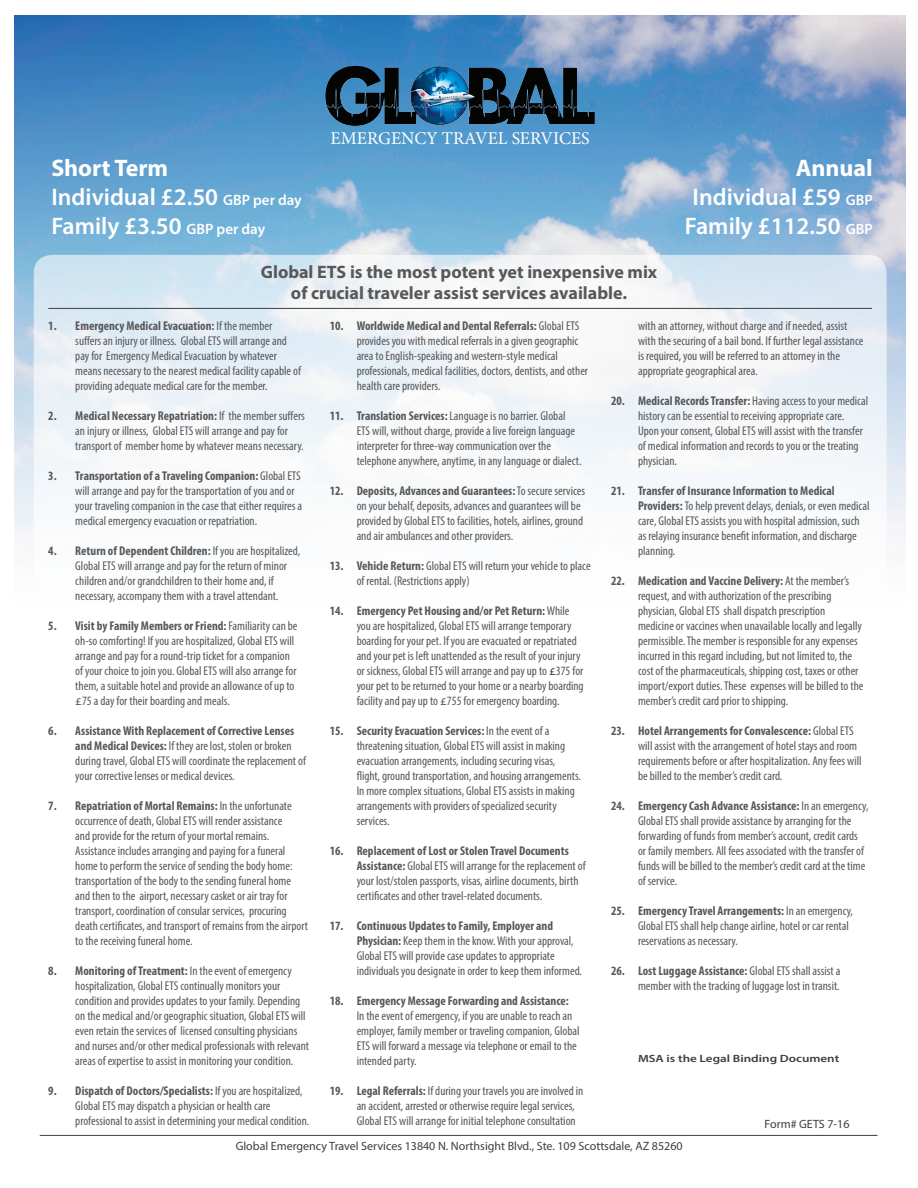
<style>
.page{position:relative;width:918px;height:1188px;background:#fff}
.page>*{position:absolute;margin:0;border:0;box-sizing:border-box;transform-origin:0 0}
.t1{font:600 24px "Myriad Pro";color:#fff}
.t2{font:700 24px "Myriad Pro";color:#fff}
.t3{font:700 18px "Myriad Pro";color:#57585a}
.t4{font:18px "Minion Pro";color:#fff}
.t5{font:condensed 12.75px/15px "Myriad Pro";color:#57585a}
.t6{font:12px "Myriad Pro";color:#3e3e3f}
.t7{font:600 10.5px "Myriad Pro";color:#3e3e3f;scale:1.25 1}
.s1{font-size:15px}
.s2{font-weight:700}
.s3{font-stretch:normal}
.s4{font-stretch:normal;color:#3e3e3f}
</style>
<div class="page">
<img style="left:15px;top:15px;width:891px;height:526px">
<svg style="left:34px;top:255px;width:853px;height:286px;fill:#f5f7f8"></svg>
<img style="left:325px;top:66px;width:183px;height:60px">
<hr style="left:40px;top:1135px;width:838px;height:1px;background:#3e3e3f">
<hr style="left:48px;top:308px;width:824px;height:1px;background:#3e3e3f">
<p class="t2" style="left:51px;top:152px;width:118px">Short Term</p>
<p class="t1" style="left:51px;top:181px;width:252px">Individual £2.50 <span class="s1">GBP per day</span></p>
<p class="t1" style="left:51px;top:210px;width:215px">Family £3.50 <span class="s1">GBP per day</span></p>
<p class="t4" style="left:331px;top:126px;width:261px">EMERGENCY TRAVEL SERVICES</p>
<p class="t2" style="left:796px;top:152px;width:78px">Annual</p>
<p class="t1" style="left:693px;top:181px;width:182px">Individual £59 <span class="s1">GBP</span></p>
<p class="t1" style="left:685px;top:210px;width:189px">Family £112.50 <span class="s1">GBP</span></p>
<p class="t3" style="left:261px;top:260px;width:398px">Global ETS is the most potent yet inexpensive mix</p>
<p class="t3" style="left:291px;top:281px;width:338px">of crucial traveler assist services available.</p>
<p class="t5" style="left:75px;top:318px;width:227px;text-indent:-27px"><span class="s2">1. Emergency Medical Evacuation:</span> If the member suffers an injury or illness. Global ETS will arrange and pay for Emergency Medical Evacuation by whatever means necessary to the nearest medical facility capable of providing adequate medical care for the member.</p>
<p class="t5" style="left:75px;top:408px;width:231px;text-indent:-27px"><span class="s2">2. Medical Necessary Repatriation:</span> If the member suffers an injury or illness, Global ETS will arrange and pay for transport of member home by whatever means necessary.</p>
<p class="t5" style="left:75px;top:468px;width:228px;text-indent:-27px"><span class="s2">3. Transportation of a Traveling Companion:</span> Global ETS will arrange and pay for the transportation of you and or your traveling companion in the case that either requires a medical emergency evacuation or repatriation.</p>
<p class="t5" style="left:75px;top:543px;width:226px;text-indent:-27px"><span class="s2">4. Return of Dependent Children:</span> If you are hospitalized, Global ETS will arrange and pay for the return of minor children and/or grandchildren to their home and, if necessary, accompany them with a travel attendant.</p>
<p class="t5" style="left:75px;top:618px;width:224px;text-indent:-27px"><span class="s2">5. Visit by Family Members or Friend:</span> Familiarity can be oh-so comforting! If you are hospitalized, Global ETS will arrange and pay for a round-trip ticket for a companion of your choice to join you. Global ETS will also arrange for them, a suitable hotel and provide an allowance of up to <span class="s3">£</span>75 a day for their boarding and meals.</p>
<p class="t5" style="left:75px;top:723px;width:232px;text-indent:-27px"><span class="s2">6. Assistance With Replacement of Corrective Lenses and Medical Devices:</span> If they are lost, stolen or broken during travel, Global ETS will coordinate the replacement of your corrective lenses or medical devices.</p>
<p class="t5" style="left:75px;top:798px;width:234px;text-indent:-27px"><span class="s2">7. Repatriation of Mortal Remains:</span> In the unfortunate occurrence of death, Global ETS will render assistance<br>and provide for the return of your mortal remains.<br>Assistance includes arranging and paying for a funeral home to perform the service of sending the body home: transportation of the body to the sending funeral home and then to the airport, necessary casket or air tray for transport, coordination of consular services, procuring death certificates, and transport of remains from the airport to the receiving funeral home.</p>
<p class="t5" style="left:75px;top:963px;width:235px;text-indent:-27px"><span class="s2">8. Monitoring of Treatment:</span> In the event of emergency hospitalization, Global ETS continually monitors your condition and provides updates to your family. Depending on the medical and/or geographic situation, Global ETS will even retain the services of licensed consulting physicians and nurses and/or other medical professionals with relevant areas of expertise to assist in monitoring your condition.</p>
<p class="t5" style="left:75px;top:1083px;width:236px;text-indent:-27px"><span class="s2">9. Dispatch of Doctors/Specialists:</span> If you are hospitalized,<br>Global ETS may dispatch a physician or health care professional to assist in determining your medical condition.</p>
<p class="t5" style="left:357px;top:318px;width:233px;text-indent:-27px"><span class="s2">10. Worldwide Medical and Dental Referrals:</span> Global ETS provides you with medical referrals in a given geographic area to English-speaking and western-style medical professionals, medical facilities, doctors, dentists, and other health care providers.</p>
<p class="t5" style="left:357px;top:408px;width:226px;text-indent:-27px"><span class="s2">11. Translation Services:</span> Language is no barrier. Global ETS will, without charge, provide a live foreign language interpreter for three-way communication over the telephone anywhere, anytime, in any language or dialect.</p>
<p class="t5" style="left:357px;top:483px;width:230px;text-indent:-27px"><span class="s2">12. Deposits, Advances and Guarantees:</span> To secure services on your behalf, deposits, advances and guarantees will be provided by Global ETS to facilities, hotels, airlines, ground and air ambulances and other providers.</p>
<p class="t5" style="left:357px;top:558px;width:235px;text-indent:-27px"><span class="s2">13. Vehicle Return:</span> Global ETS will return your vehicle to place of rental. (Restrictions apply)</p>
<p class="t5" style="left:357px;top:603px;width:229px;text-indent:-27px"><span class="s2">14. Emergency Pet Housing and/or Pet Return:</span> While you are hospitalized, Global ETS will arrange temporary boarding for your pet. If you are evacuated or repatriated and your pet is left unattended as the result of your injury or sickness, Global ETS will arrange and pay up to <span class="s4">£</span>375 for your pet to be returned to your home or a nearby boarding facility and pay up to <span class="s3">£</span>755 for emergency boarding.</p>
<p class="t5" style="left:357px;top:723px;width:226px;text-indent:-27px"><span class="s2">15. Security Evacuation Services:</span> In the event of a threatening situation, Global ETS will assist in making evacuation arrangements, including securing visas, flight, ground transportation, and housing arrangements.<br>In more complex situations, Global ETS assists in making arrangements with providers of specialized security services.</p>
<p class="t5" style="left:357px;top:843px;width:231px;text-indent:-27px"><span class="s2">16. Replacement of Lost or Stolen Travel Documents Assistance:</span> Global ETS will arrange for the replacement of your lost/stolen passports, visas, airline documents, birth certificates and other travel-related documents.</p>
<p class="t5" style="left:357px;top:918px;width:227px;text-indent:-27px"><span class="s2">17. Continuous Updates to Family, Employer and Physician:</span> Keep them in the know. With your approval, Global ETS will provide case updates to appropriate individuals you designate in order to keep them informed.</p>
<p class="t5" style="left:357px;top:993px;width:224px;text-indent:-27px"><span class="s2">18. Emergency Message Forwarding and Assistance:<br></span>In the event of emergency, if you are unable to reach an employer, family member or traveling companion, Global ETS will forward a message via telephone or email to the intended party.</p>
<p class="t5" style="left:357px;top:1083px;width:228px;text-indent:-27px"><span class="s2">19. Legal Referrals:</span> If during your travels you are involved in an accident, arrested or otherwise require legal services,<br>Global ETS will arrange for initial telephone consultation</p>
<p class="t5" style="left:638px;top:318px;width:227px">with an attorney, without charge and if needed, assist with the securing of a bail bond. If further legal assistance is required, you will be referred to an attorney in the appropriate geographical area.</p>
<p class="t5" style="left:638px;top:393px;width:232px;text-indent:-27px"><span class="s2">20. Medical Records Transfer:</span> Having access to your medical history can be essential to receiving appropriate care.<br>Upon your consent, Global ETS will assist with the transfer of medical information and records to you or the treating physician.</p>
<p class="t5" style="left:638px;top:483px;width:233px;text-indent:-27px"><span class="s2">21. Transfer of Insurance Information to Medical Providers:</span> To help prevent delays, denials, or even medical care, Global ETS assists you with hospital admission, such as relaying insurance benefit information, and discharge planning.</p>
<p class="t5" style="left:638px;top:573px;width:227px;text-indent:-27px"><span class="s2">22. Medication and Vaccine Delivery:</span> At the member’s request, and with authorization of the prescribing physician, Global ETS shall dispatch prescription medicine or vaccines when unavailable locally and legally permissible. The member is responsible for any expenses incurred in this regard including, but not limited to, the cost of the pharmaceuticals, shipping cost, taxes or other import/export duties. These expenses will be billed to the member’s credit card prior to shipping.</p>
<p class="t5" style="left:638px;top:723px;width:225px;text-indent:-27px"><span class="s2">23. Hotel Arrangements for Convalescence:</span> Global ETS will assist with the arrangement of hotel stays and room requirements before or after hospitalization. Any fees will be billed to the member’s credit card.</p>
<p class="t5" style="left:638px;top:798px;width:232px;text-indent:-27px"><span class="s2">24. Emergency Cash Advance Assistance:</span> In an emergency, Global ETS shall provide assistance by arranging for the forwarding of funds from member’s account, credit cards or family members. All fees associated with the transfer of funds will be billed to the member’s credit card at the time of service.</p>
<p class="t5" style="left:638px;top:903px;width:217px;text-indent:-27px"><span class="s2">25. Emergency Travel Arrangements:</span> In an emergency,<br>Global ETS shall help change airline, hotel or car rental reservations as necessary.</p>
<p class="t5" style="left:611px;top:963px;width:231px;text-align:right"><span class="s2">26. Lost Luggage Assistance:</span> Global ETS shall assist a member with the tracking of luggage lost in transit.</p>
<p class="t7" style="left:638px;top:1052px;width:163px">MSA is the Legal Binding Document</p>
<p class="t6" style="left:765px;top:1117px;width:86px">Form# GETS 7-16</p>
<p class="t6" style="left:236px;top:1138px;width:448px">Global Emergency Travel Services 13840 N. Northsight Blvd., Ste. 109 Scottsdale, AZ 85260</p>
</div>
